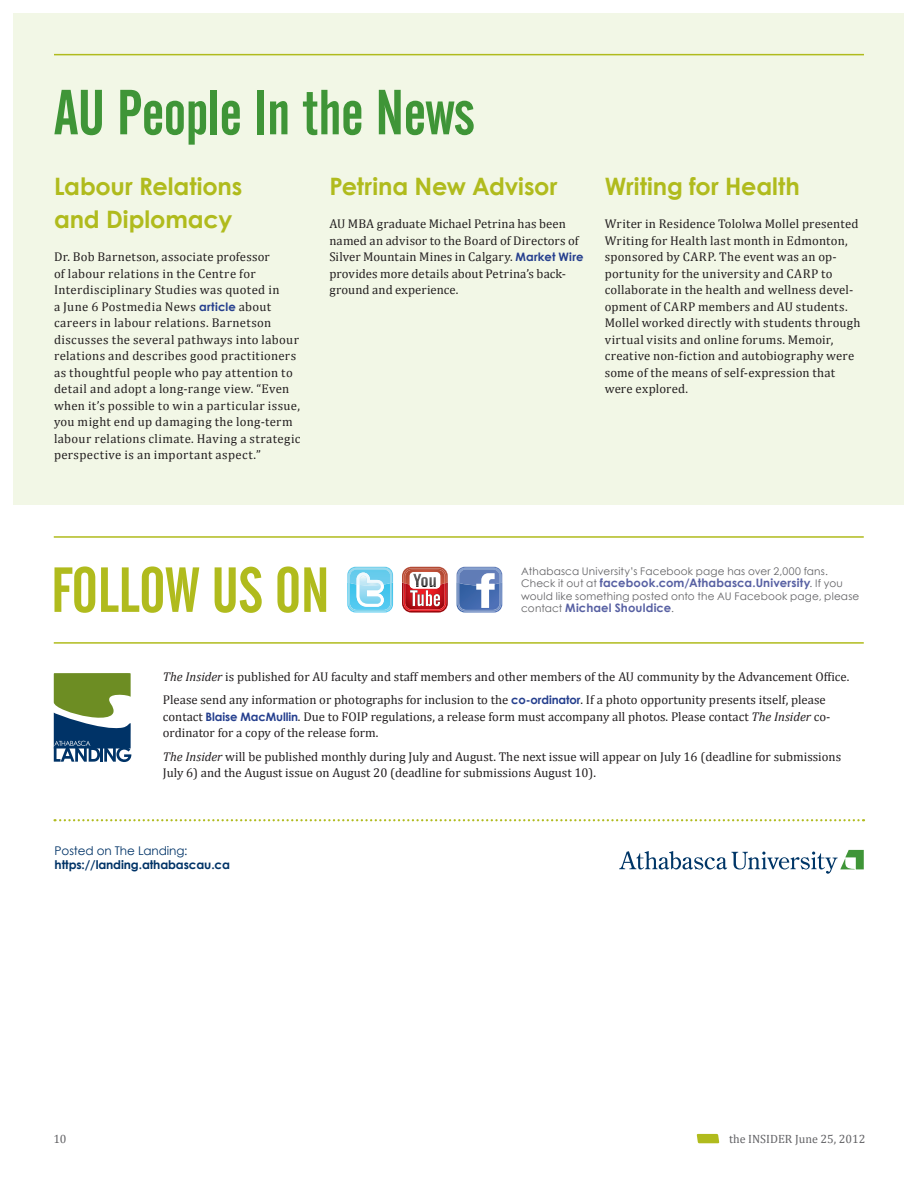
<style>
.page{position:relative;width:918px;height:1188px;background:#fff}
.page>*{position:absolute;margin:0;border:0;box-sizing:border-box;transform-origin:0 0}
.t1{font:63px "Alternate Gothic No 2 BT";letter-spacing:-.01em;color:#3f9537}
.t2{font:63px "Alternate Gothic No 2 BT";letter-spacing:-.01em;color:#b0bb1d}
.basic_copy{font:700 24px "Century Gothic";letter-spacing:-.005em;color:#b0bb1d}
.basic_copy-2{font:12.75px/16.5px "Cambria";letter-spacing:.01em;color:#231f20}
.t3{font:700 12px/14.4px "Century Gothic";letter-spacing:-.01em;color:#003367}
.t4{font:12px "Cambria";color:#636366}
.Info{font:700 11.7px "Century Gothic";letter-spacing:.01em;color:#5861a3}
.Info-2{font:10.5px "Century Gothic";letter-spacing:.015em;color:#636366}
.s1{font-family:"Century Gothic";font-weight:700;font-size:11.7px;color:#253f8e}
.s2{font-weight:400;font-size:10.5px;color:#636366}
.s3{font-style:italic}
.s4{font-weight:400}
</style>
<div class="page">
<div style="left:14px;top:14px;width:890px;height:491px;background:#f2f7e6"></div>
<svg style="left:697px;top:1134px;width:22px;height:9px"></svg>
<hr style="left:54px;top:54px;width:810px;height:1px;background:#b0bb1d">
<svg style="left:54px;top:673px;width:78px;height:89px"></svg>
<svg style="left:402px;top:567px;width:46px;height:46px"></svg>
<svg style="left:457px;top:567px;width:45px;height:46px"></svg>
<svg style="left:347px;top:567px;width:46px;height:46px"></svg>
<hr style="left:54px;top:536px;width:810px;height:2px;background:#b0bb1d">
<hr style="left:54px;top:642px;width:810px;height:2px;background:#b0bb1d">
<svg style="left:619px;top:850px;width:245px;height:24px"></svg>
<svg style="left:55px;top:819px;width:809px;height:2px"></svg>
<p class="t1" style="left:54px;top:77px;width:423px">AU People In the News</p>
<p class="basic_copy" style="left:54px;top:172px;width:190px">Labour Relations</p>
<p class="basic_copy" style="left:54px;top:205px;width:180px">and Diplomacy</p>
<p class="basic_copy-2" style="left:54px;top:249px;width:217px">Dr. Bob Barnetson, associate professor</p>
<p class="basic_copy-2" style="left:54px;top:265px;width:248px">of labour relations in the Centre for Interdisciplinary Studies was quoted in<br>a June 6 Postmedia News <span class="s1">article</span> about careers in labour relations. Barnetson discusses the several pathways into labour relations and describes good practitioners as thoughtful people who pay attention to detail and adopt a long-range view. “Even when it’s possible to win a particular issue, you might end up damaging the long-term labour relations climate. Having a strategic perspective is an important aspect.”</p>
<p class="basic_copy" style="left:329px;top:172px;width:230px">Petrina New Advisor</p>
<p class="basic_copy-2" style="left:329px;top:216px;width:256px">AU MBA graduate Michael Petrina has been named an advisor to the Board of Directors of Silver Mountain Mines in Calgary. <span class="s1">Market Wire </span>provides more details about Petrina’s back&shy;ground and experience.</p>
<p class="basic_copy" style="left:605px;top:172px;width:197px">Writing for Health</p>
<p class="basic_copy-2" style="left:605px;top:216px;width:257px">Writer in Residence Tololwa Mollel presented Writing for Health last month in Edmonton, sponsored by CARP. The event was an op&shy;portunity for the university and CARP to collaborate in the health and wellness devel&shy;opment of CARP members and AU students.<br>Mollel worked directly with students through virtual visits and online forums. Memoir, creative non-fiction and autobiography were some of the means of self-expression that were explored.</p>
<p class="t2" style="left:51px;top:555px;width:280px">FOLLOW US ON</p>
<p class="Info-2" style="left:521px;top:565px;width:308px">Athabasca University’s Facebook page has over 2,000 fans.</p>
<p class="Info" style="left:521px;top:576px;width:323px"><span class="s2">Check it out at</span> facebook.com/Athabasca.University<span class="s2">. If you</span></p>
<p class="Info-2" style="left:521px;top:589px;width:340px">would like something posted onto the AU Facebook page, please</p>
<p class="Info" style="left:521px;top:600px;width:154px"><span class="s2">contact</span> Michael Shouldice<span class="s2">.</span></p>
<p class="basic_copy-2" style="left:163px;top:669px;width:688px"><span class="s3">The Insider</span> is published for AU faculty and staff members and other members of the AU community by the Advancement Office.</p>
<p class="basic_copy-2" style="left:163px;top:692px;width:669px">Please send any information or photographs for inclusion to the <span class="s1">co-ordinator</span>. If a photo opportunity presents itself, please contact <span class="s1">Blaise MacMullin</span>. Due to FOIP regulations, a release form must accompany all photos. Please contact <span class="s3">The Insider</span> co&shy;ordinator for a copy of the release form.</p>
<p class="basic_copy-2" style="left:163px;top:748px;width:680px"><span class="s3">The Insider</span> will be published monthly during July and August. The next issue will appear on July 16 (deadline for submissions<br>July 6) and the August issue on August 20 (deadline for submissions August 10).</p>
<p class="t3" style="left:55px;top:843px;width:177px"><span class="s4">Posted on The Landing: </span>https://landing.athabascau.ca</p>
<p class="t4" style="left:53px;top:1132px;width:15px">10</p>
<p class="t4" style="left:729px;top:1132px;width:138px">the INSIDER June 25, 2012</p>
</div>
